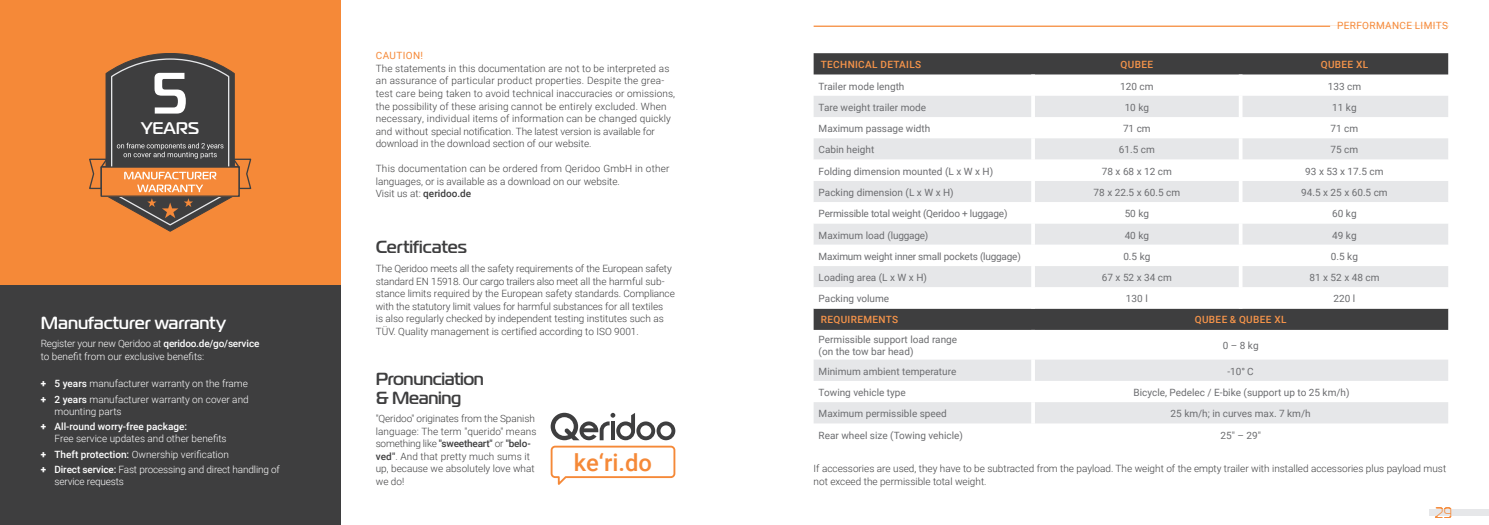
<style>
.page{position:relative;width:1489px;height:525px;background:#fff}
.page>*{position:absolute;margin:0;border:0;box-sizing:border-box;transform-origin:0 0}
.t1{font:500 23.75px "Roboto";color:#f58938}
.t2{font:500 17.5px/18.8px "Magistral";letter-spacing:-.02em;color:#3e3e3f}
.t3{font:500 17.5px "Magistral";color:#fff}
.t4{font:500 17.5px "Magistral";color:#3e3e3f}
.t5{font:500 16.88px "Magistral";color:#fff}
.t6{font:300 15px "Magistral";color:#f58938}
.t7{font:300 10px/12.5px "Roboto";color:#3e3e3f}
.t8{font:10px/12px "Roboto";color:#6c6d70}
.t9{font:300 10px/15.5px "Roboto";color:#fff}
.t10{font:10px "Roboto";letter-spacing:-.02em;color:#6c6d70}
.t11{font:500 10px "Roboto";letter-spacing:.035em;color:#f6944a}
.t12{font:500 10px/15.5px "Roboto";color:#fff}
.t13{font:10px "Roboto";letter-spacing:.035em;color:#f58938}
.s1{font-weight:500}
.s2{font-weight:900}
.s3{font-weight:300}
</style>
<div class="page">
<div style="left:0;top:284px;width:340px;height:240px;background:#3e3e3f"></div>
<div style="left:1429px;top:509px;width:59px;height:6px;background:#e6e7e9"></div>
<div style="left:0;top:0;width:340px;height:284px;background:#f58938"></div>
<svg style="left:813px;top:53px;width:634px;height:22px;fill:#3e3e3f"></svg>
<svg style="left:813px;top:96px;width:634px;height:327px"></svg>
<div style="left:813px;top:138px;width:634px;height:21px;background:#e6e7e9"></div>
<svg style="left:813px;top:159px;width:634px;height:149px"></svg>
<svg style="left:813px;top:202px;width:634px;height:64px"></svg>
<hr style="left:1031px;top:74px;width:3px;height:22px;background:#fff">
<hr style="left:1238px;top:74px;width:4px;height:22px;background:#fff">
<hr style="left:1031px;top:96px;width:3px;height:21px;background:#fff">
<svg style="left:1238px;top:96px;width:4px;height:21px"></svg>
<hr style="left:1031px;top:117px;width:3px;height:21px;background:#fff">
<hr style="left:1238px;top:117px;width:4px;height:21px;background:#fff">
<hr style="left:1031px;top:138px;width:3px;height:21px;background:#fff">
<svg style="left:1238px;top:138px;width:4px;height:21px"></svg>
<hr style="left:1031px;top:159px;width:3px;height:22px;background:#fff">
<hr style="left:1238px;top:159px;width:4px;height:22px;background:#fff">
<hr style="left:1031px;top:181px;width:3px;height:21px;background:#fff">
<svg style="left:1238px;top:181px;width:4px;height:21px"></svg>
<hr style="left:1031px;top:202px;width:3px;height:21px;background:#fff">
<hr style="left:1238px;top:202px;width:4px;height:21px;background:#fff">
<hr style="left:1031px;top:223px;width:3px;height:21px;background:#fff">
<svg style="left:1238px;top:223px;width:4px;height:21px"></svg>
<hr style="left:1031px;top:244px;width:3px;height:22px;background:#fff">
<hr style="left:1238px;top:244px;width:4px;height:22px;background:#fff">
<hr style="left:1031px;top:266px;width:3px;height:21px;background:#fff">
<svg style="left:1238px;top:266px;width:4px;height:21px"></svg>
<hr style="left:1031px;top:287px;width:3px;height:21px;background:#fff">
<hr style="left:1238px;top:287px;width:4px;height:21px;background:#fff">
<hr style="left:1031px;top:330px;width:3px;height:29px;background:#fff">
<hr style="left:1031px;top:359px;width:3px;height:21px;background:#fff">
<hr style="left:1031px;top:380px;width:3px;height:22px;background:#fff">
<hr style="left:1031px;top:402px;width:3px;height:21px;background:#fff">
<hr style="left:813px;top:26px;width:634px;height:1px;background:#f58938">
<hr style="left:1329px;top:25px;width:118px;height:3px;background:#fff">
<svg style="left:550px;top:412px;width:126px;height:73px"></svg>
<svg style="left:89px;top:53px;width:162px;height:178px"></svg>
<h3 class="t5" style="left:141px;top:118px;width:60px">YEARS</h3>
<h2 class="t3" style="left:41px;top:311px;width:187px">Manufacturer warranty</h2>
<p class="t9" style="left:41px;top:337px;width:220px;line-height:12.5px">Register your new Qeridoo at <span class="s1">qeridoo.de/go/service </span>to benefit from our exclusive benefits:</p>
<p class="t9" style="left:41px;top:375px;width:209px"><span class="s2">+</span> <span class="s1">5 years</span> manufacturer warranty on the frame <span class="s2">+</span> <span class="s1">2 years</span> manufacturer warranty on cover and</p>
<p class="t12" style="left:41px;top:402px;width:148px;text-indent:14px"><span class="s3">mounting parts<br></span><span class="s2">+</span> All-round worry-free package:</p>
<p class="t9" style="left:41px;top:430px;width:240px;text-indent:14px">Free service updates and other benefits<br><span class="s2">+</span> <span class="s1">Theft protection:</span> Ownership verification<br><span class="s2">+</span> <span class="s1">Direct service:</span> Fast processing and direct handling of</p>
<p class="t9" style="left:55px;top:473px;width:71px">service requests</p>
<p class="t13" style="left:376px;top:49px;width:48px">CAUTION!</p>
<p class="t7" style="left:376px;top:62px;width:301px">The statements in this documentation are not to be interpreted as an assurance of particular product properties. Despite the grea&shy;test care being taken to avoid technical inaccuracies or omissions, the possibility of these arising cannot be entirely excluded. When necessary, individual items of information can be changed quickly and without special notification. The latest version is available for download in the download section of our website.</p>
<p class="t7" style="left:376px;top:162px;width:295px">This documentation can be ordered from Qeridoo GmbH in other languages, or is available as a download on our website.<br>Visit us at: <span class="s1">qeridoo.de</span></p>
<h2 class="t4" style="left:376px;top:236px;width:93px">Certificates</h2>
<p class="t7" style="left:376px;top:262px;width:300px">The Qeridoo meets all the safety requirements of the European safety standard EN 15918. Our cargo trailers also meet all the harmful sub&shy;stance limits required by the European safety standards. Compliance with the statutory limit values for harmful substances for all textiles<br>is also regularly checked by independent testing institutes such as TÜV. Quality management is certified according to ISO 9001.</p>
<h2 class="t2" style="left:376px;top:369px;width:110px">Pronunciation &amp; Meaning</h2>
<p class="t7" style="left:376px;top:412px;width:162px">"Qeridoo" originates from the Spanish language: The term "querido" means something like <span class="s1">"sweetheart"</span> or <span class="s1">"belo&shy;ved"</span>. And that pretty much sums it up, because we absolutely love what we do!</p>
<h1 class="t1" style="left:574px;top:445px;width:80px">ke‘ri.do</h1>
<p class="t13" style="left:1337px;top:19px;width:112px">PERFORMANCE LIMITS</p>
<p class="t11" style="left:820px;top:57px;width:102px">TECHNICAL DETAILS</p>
<p class="t11" style="left:1120px;top:57px;width:34px">QUBEE</p>
<p class="t11" style="left:1320px;top:57px;width:49px">QUBEE XL</p>
<p class="t8" style="left:818px;top:80px;width:87px">Trailer mode length</p>
<p class="t8" style="left:1120px;top:80px;width:35px">120 cm</p>
<p class="t8" style="left:1327px;top:80px;width:35px">133 cm</p>
<p class="t8" style="left:818px;top:101px;width:109px">Tare weight trailer mode</p>
<p class="t8" style="left:1124px;top:101px;width:26px">10 kg</p>
<p class="t8" style="left:1332px;top:101px;width:26px">11 kg</p>
<p class="t8" style="left:818px;top:122px;width:113px">Maximum passage width</p>
<p class="t8" style="left:1122px;top:122px;width:29px">71 cm</p>
<p class="t8" style="left:1330px;top:122px;width:29px">71 cm</p>
<p class="t8" style="left:818px;top:143px;width:57px">Cabin height</p>
<p class="t8" style="left:1118px;top:143px;width:37px">61.5 cm</p>
<p class="t8" style="left:1330px;top:143px;width:29px">75 cm</p>
<p class="t8" style="left:818px;top:165px;width:176px">Folding dimension mounted (L x W x H)</p>
<p class="t8" style="left:1101px;top:165px;width:72px">78 x 68 x 12 cm</p>
<p class="t8" style="left:1305px;top:165px;width:80px">93 x 53 x 17.5 cm</p>
<p class="t8" style="left:818px;top:186px;width:137px">Packing dimension (L x W x H)</p>
<p class="t8" style="left:1093px;top:186px;width:88px">78 x 22.5 x 60.5 cm</p>
<p class="t8" style="left:1300px;top:186px;width:88px">94.5 x 25 x 60.5 cm</p>
<p class="t10" style="left:818px;top:207px;width:190px">Permissible total weight (Qeridoo + luggage)</p>
<p class="t8" style="left:1124px;top:207px;width:26px">50 kg</p>
<p class="t8" style="left:1332px;top:207px;width:26px">60 kg</p>
<p class="t8" style="left:818px;top:228px;width:111px">Maximum load (luggage)</p>
<p class="t8" style="left:1124px;top:228px;width:26px">40 kg</p>
<p class="t8" style="left:1332px;top:228px;width:26px">49 kg</p>
<p class="t10" style="left:818px;top:249px;width:204px">Maximum weight inner small pockets (luggage)</p>
<p class="t8" style="left:1123px;top:250px;width:29px">0.5 kg</p>
<p class="t8" style="left:1330px;top:250px;width:29px">0.5 kg</p>
<p class="t8" style="left:818px;top:271px;width:110px">Loading area (L x W x H)</p>
<p class="t8" style="left:1101px;top:271px;width:72px">67 x 52 x 34 cm</p>
<p class="t8" style="left:1309px;top:271px;width:72px">81 x 52 x 48 cm</p>
<p class="t8" style="left:818px;top:292px;width:72px">Packing volume</p>
<p class="t8" style="left:1125px;top:292px;width:23px">130 l</p>
<p class="t8" style="left:1333px;top:292px;width:23px">220 l</p>
<p class="t11" style="left:820px;top:312px;width:79px">REQUIREMENTS</p>
<p class="t11" style="left:1194px;top:312px;width:93px">QUBEE &amp; QUBEE XL</p>
<p class="t8" style="left:818px;top:332px;width:140px">Permissible support load range (on the tow bar head)</p>
<p class="t8" style="left:1222px;top:339px;width:37px">0 – 8 kg</p>
<p class="t8" style="left:818px;top:364px;width:139px">Minimum ambient temperature</p>
<p class="t8" style="left:1227px;top:364px;width:28px">-10° C</p>
<p class="t8" style="left:818px;top:386px;width:89px">Towing vehicle type</p>
<p class="t8" style="left:1133px;top:386px;width:217px">Bicycle, Pedelec / E-bike (support up to 25 km/h)</p>
<p class="t8" style="left:818px;top:407px;width:130px">Maximum permissible speed</p>
<p class="t8" style="left:1170px;top:407px;width:142px">25 km/h; in curves max. 7 km/h</p>
<p class="t8" style="left:818px;top:428px;width:146px">Rear wheel size (Towing vehicle)</p>
<p class="t8" style="left:1220px;top:428px;width:42px">25" – 29"</p>
<p class="t7" style="left:813px;top:462px;width:634px">If accessories are used, they have to be subtracted from the payload. The weight of the empty trailer with installed accessories plus payload must not exceed the permissible total weight.</p>
<h3 class="t6" style="left:1434px;top:503px;width:19px">29</h3>
</div>
